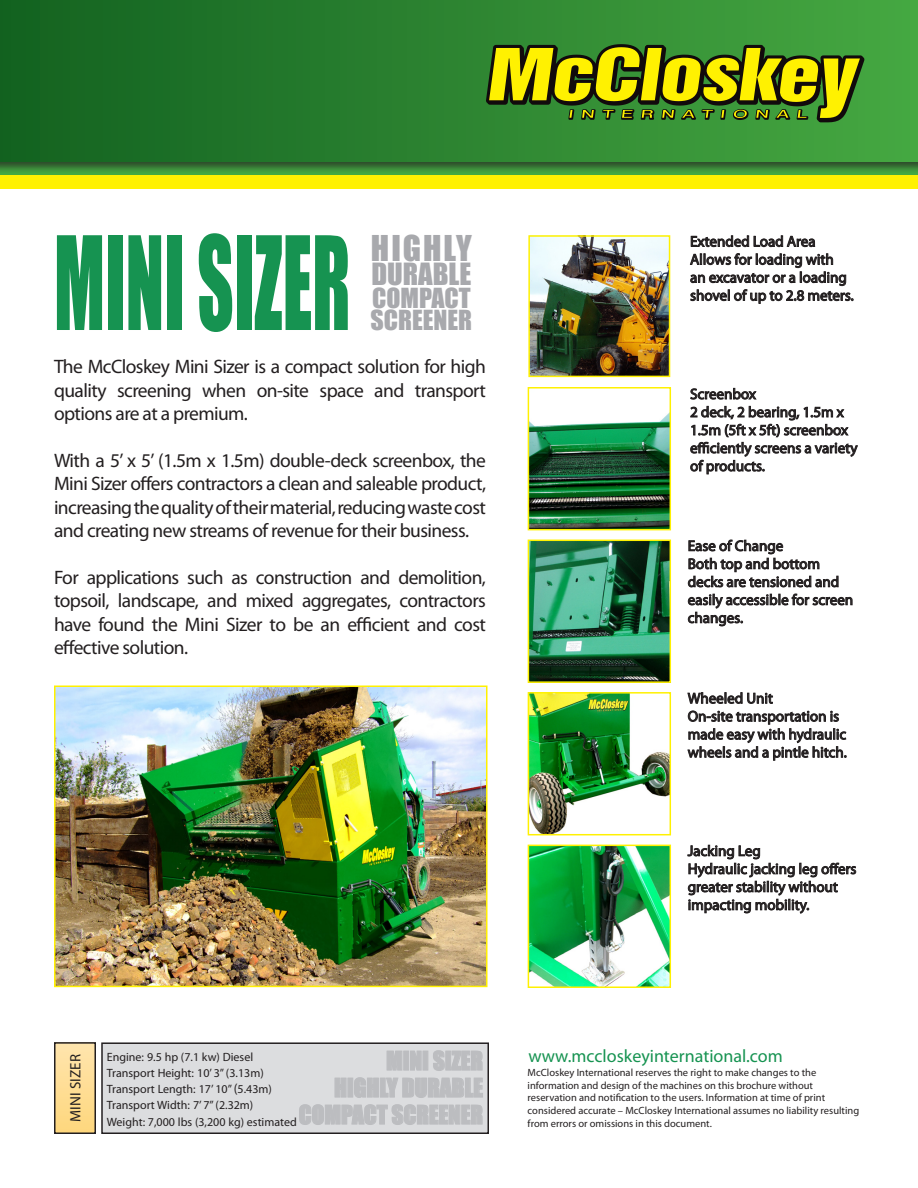
<style>
.page{position:relative;width:918px;height:1188px;background:#fff}
.page>*{position:absolute;margin:0;border:0;box-sizing:border-box;transform-origin:0 0}
.t1{font:119.85px "Impact";color:#169351;scale:.59 1}
.t2{font:32.7px "Impact";letter-spacing:.06em;color:#a8a9ad}
.t3{font:28.2px "Impact";color:#a8a9ad}
.t4{font:25.35px "Impact";color:#a8a9ad}
.t5{font:24px/27px "Impact";color:#bcbdc0;text-align:right}
.t6{font:19.5px/23.4px "Myriad Pro";letter-spacing:-.03em;color:#231f20;text-align:justify}
.t7{font:18px "Myriad Pro";color:#169351}
.SUb_head{font:15px/18px "Myriad Pro";color:#231f20}
.body_text{font:12px "Myriad Pro";color:#231f20}
.t8{font:10.5px/12.6px "Myriad Pro";color:#231f20}
.s1{font-size:13.5px}
</style>
<div class="page">
<div style="left:0;top:14px;width:918px;height:175px;background:#fff101"></div>
<div style="left:0;top:0;width:918px;height:175px;background:#231f20;opacity:.75"></div>
<div style="left:0;top:0;width:918px;height:162px;background:linear-gradient(to right,#136120,#47a842)"></div>
<svg style="left:486px;top:44px;width:379px;height:78px"></svg>
<img style="left:57px;top:689px;width:428px;height:295px">
<div style="left:54px;top:686px;width:434px;height:301px;border:2px solid #fff101"></div>
<img style="left:531px;top:238px;width:136px;height:136px">
<div style="left:528px;top:235px;width:142px;height:142px;border:2px solid #fff101"></div>
<svg style="left:690px;top:235px;width:163px;height:69px"></svg>
<svg style="left:688px;top:539px;width:165px;height:88px"></svg>
<svg style="left:687px;top:844px;width:169px;height:70px"></svg>
<svg style="left:690px;top:387px;width:168px;height:88px"></svg>
<svg style="left:687px;top:692px;width:159px;height:69px"></svg>
<div style="left:102px;top:1043px;width:386px;height:90px;background:#dcdddf"></div>
<div style="left:101px;top:1042px;width:388px;height:92px;border:2px solid #231f20"></div>
<div style="left:55px;top:1043px;width:40px;height:90px;background:linear-gradient(to bottom,#ffe5ad,#fed77e)"></div>
<div style="left:54px;top:1042px;width:42px;height:92px;border:2px solid #231f20"></div>
<img style="left:531px;top:414px;width:137px;height:113px">
<div style="left:528px;top:387px;width:143px;height:143px;border:2px solid #fff101"></div>
<img style="left:531px;top:543px;width:137px;height:137px">
<div style="left:528px;top:540px;width:143px;height:143px;border:2px solid #fff101"></div>
<img style="left:531px;top:695px;width:137px;height:137px">
<div style="left:528px;top:692px;width:143px;height:143px;border:2px solid #fff101"></div>
<img style="left:531px;top:848px;width:137px;height:137px">
<div style="left:528px;top:845px;width:143px;height:143px;border:2px solid #fff101"></div>
<svg style="left:386px;top:1050px;width:17px;height:21px"></svg>
<div style="left:404px;top:1051px;width:5px;height:19px;border:1px solid #bcbdc0"></div>
<svg style="left:410px;top:1050px;width:12px;height:21px"></svg>
<div style="left:423px;top:1051px;width:5px;height:19px;border:1px solid #bcbdc0"></div>
<svg style="left:433px;top:1050px;width:12px;height:21px"></svg>
<div style="left:446px;top:1051px;width:5px;height:19px;border:1px solid #bcbdc0"></div>
<svg style="left:451px;top:1050px;width:32px;height:21px"></svg>
<svg style="left:334px;top:1077px;width:13px;height:21px"></svg>
<div style="left:348px;top:1078px;width:5px;height:19px;border:1px solid #bcbdc0"></div>
<svg style="left:354px;top:1077px;width:129px;height:21px"></svg>
<svg style="left:299px;top:1104px;width:184px;height:21px"></svg>
<p class="t1" style="left:54px;top:190px;width:504px">MINI SIZER</p>
<p class="t2" style="left:371px;top:223px;width:102px">HIGHLY</p>
<p class="t3" style="left:371px;top:252px;width:101px">DURABLE</p>
<p class="t4" style="left:372px;top:279px;width:100px">COMPACT</p>
<p class="t4" style="left:371px;top:300px;width:103px">SCREENER</p>
<p class="t6" style="left:54px;top:355px;width:434px">The McCloskey Mini Sizer is a compact solution for high quality screening when on-site space and transport options are at a premium.</p>
<p class="t6" style="left:54px;top:448px;width:434px">With a 5’ x 5’ (1.5m x 1.5m) double-deck screenbox, the Mini Sizer offers contractors a clean and saleable product, increasing the quality of their material, reducing waste cost and creating new streams of revenue for their business.</p>
<p class="t6" style="left:54px;top:565px;width:433px">For applications such as construction and demolition, topsoil, landscape, and mixed aggregates, contractors have found the Mini Sizer to be an efficient and cost effective solution.</p>
<p class="SUb_head" style="left:690px;top:232px;width:127px">Extended Load Area</p>
<p class="SUb_head" style="left:690px;top:250px;width:165px">Allows for loading with<br>an excavator or a loading shovel of up to 2.8 meters.</p>
<p class="SUb_head" style="left:690px;top:385px;width:67px">Screenbox</p>
<p class="SUb_head" style="left:690px;top:403px;width:169px">2 deck, 2 bearing, 1.5m x<br>1.5m (5ft x 5ft) screenbox efficiently screens a variety of products.</p>
<p class="SUb_head" style="left:688px;top:537px;width:97px">Ease of Change</p>
<p class="SUb_head" style="left:688px;top:555px;width:167px">Both top and bottom decks are tensioned and easily accessible for screen changes.</p>
<p class="SUb_head" style="left:688px;top:689px;width:161px">Wheeled Unit<br>On-site transportation is made easy with hydraulic wheels and a pintle hitch.</p>
<p class="SUb_head" style="left:688px;top:842px;width:74px">Jacking Leg</p>
<p class="SUb_head" style="left:688px;top:860px;width:170px">Hydraulic jacking leg offers greater stability without impacting mobility.</p>
<p class="SUb_head" style="left:66px;top:1122px;width:69px;rotate:-90deg">MINI SIZER</p>
<p class="t7" style="left:528px;top:1045px;width:256px">www.mccloskeyinternational.com</p>
<p class="t5" style="left:386px;top:1047px;width:98px">MINI SIZER</p>
<p class="t5" style="left:299px;top:1074px;width:186px">HIGHLY DURABLE<br>COMPACT SCREENER</p>
<p class="t8" style="left:528px;top:1066px;width:333px">McCloskey International reserves the right to make changes to the information and design of the machines on this brochure without reservation and notification to the users. Information at time of print considered accurate – McCloskey International assumes no liability resulting from errors or omissions in this document.</p>
<p class="body_text" style="left:107px;top:1049px;width:148px">Engine: 9.5 hp (7.1 kw) Diesel</p>
<p class="body_text" style="left:107px;top:1066px;width:158px">Transport Height: 10’ 3” (3.13m)</p>
<p class="body_text" style="left:107px;top:1082px;width:167px">Transport Length: 17’ 10” <span class="s1">(</span>5.43m)</p>
<p class="body_text" style="left:107px;top:1098px;width:148px">Transport Width: 7’ 7” (2.32m)</p>
<p class="body_text" style="left:107px;top:1114px;width:192px">Weight: 7,000 lbs (3,200 kg) estimated</p>
</div>
